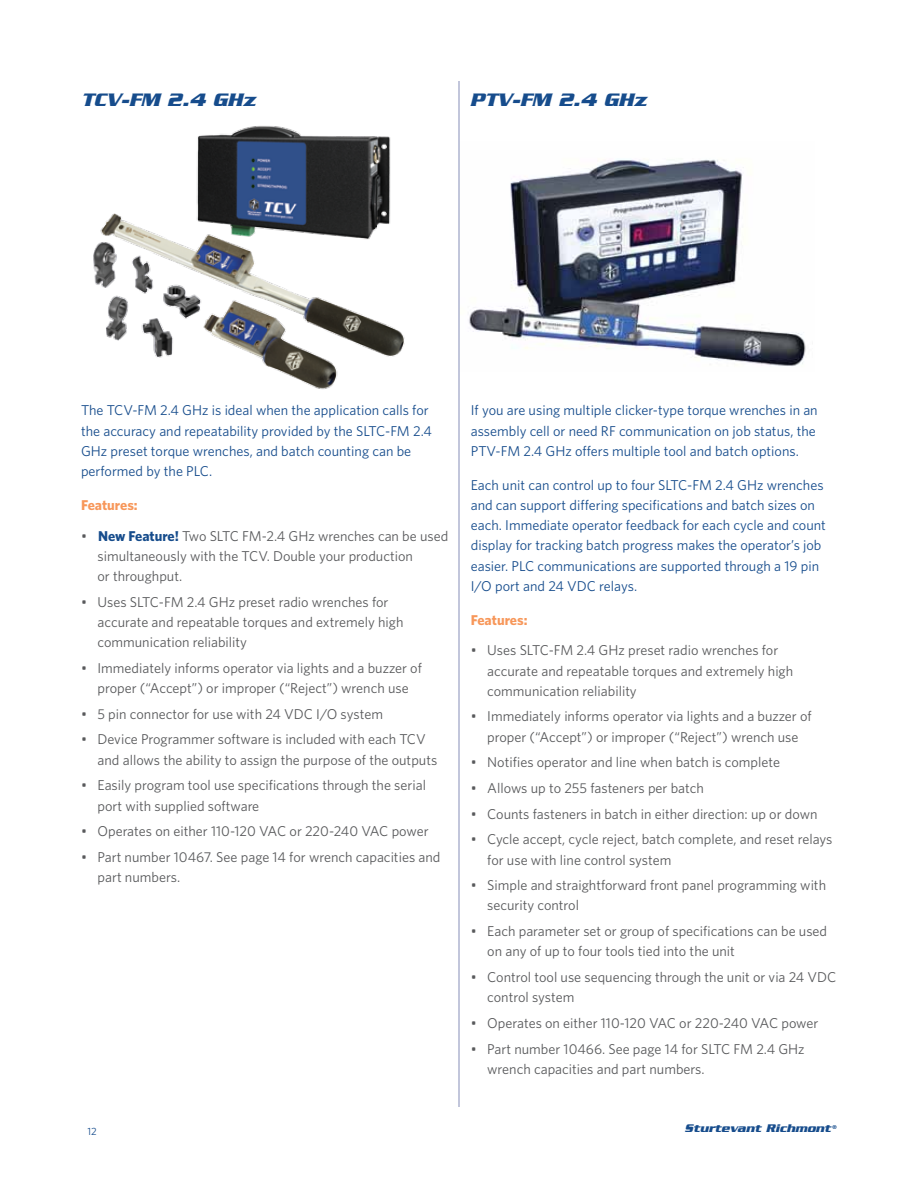
<style>
.page{position:relative;width:918px;height:1188px;background:#fff}
.page>*{position:absolute;margin:0;border:0;box-sizing:border-box;transform-origin:0 0}
.t1{font:italic 700 19.5px "Serpentine";color:#164c8c}
.t2{font:14.25px/20.2px "Whitney";color:#58595b}
.t3{font:14.25px/20.2px "Whitney";color:#164c8c}
.t4{font:700 14.25px "Whitney";color:#f7975a}
.t5{font:italic 700 12px "Serpentine";color:#164c8c}
.t6{font:10.5px "Whitney";color:#164c8c}
.s1{font-weight:700;color:#164c8c}
</style>
<div class="page">
<img style="left:93px;top:126px;width:312px;height:263px">
<img style="left:469px;top:159px;width:337px;height:207px">
<hr style="left:459px;top:81px;width:1px;height:1026px;background:#868fb8">
<h1 class="t1" style="left:81px;top:89px;width:176px">TCV-FM 2.4 GHz</h1>
<h1 class="t1" style="left:470px;top:89px;width:178px">PTV-FM 2.4 GHz</h1>
<p class="t3" style="left:81px;top:400px;width:352px">The TCV-FM 2.4 GHz is ideal when the application calls for the accuracy and repeatability provided by the SLTC-FM 2.4<br>GHz preset torque wrenches, and batch counting can be performed by the PLC.</p>
<p class="t4" style="left:81px;top:496px;width:58px">Features:</p>
<p class="t2" style="left:98px;top:525px;width:352px;text-indent:-17px">• <span class="s1">New Feature!</span> Two SLTC FM-2.4 GHz wrenches can be used simultaneously with the TCV. Double your production<br>or throughput.</p>
<p class="t2" style="left:98px;top:591px;width:307px;text-indent:-17px">• Uses SLTC-FM 2.4 GHz preset radio wrenches for accurate and repeatable torques and extremely high communication reliability</p>
<p class="t2" style="left:81px;top:658px;width:343px;text-align:center">• Immediately informs operator via lights and a buzzer of proper (“Accept”) or improper (“Reject”) wrench use</p>
<p class="t2" style="left:81px;top:703px;width:304px">• 5 pin connector for use with 24 VDC I/O system</p>
<p class="t2" style="left:98px;top:729px;width:341px;text-indent:-17px">• Device Programmer software is included with each TCV and allows the ability to assign the purpose of the outputs</p>
<p class="t2" style="left:98px;top:775px;width:330px;text-indent:-17px">• Easily program tool use specifications through the serial port with supplied software</p>
<p class="t2" style="left:81px;top:821px;width:349px">• Operates on either 110-120 VAC or 220-240 VAC power</p>
<p class="t2" style="left:98px;top:847px;width:344px;text-indent:-17px">• Part number 10467. See page 14 for wrench capacities and part numbers.</p>
<p class="t3" style="left:471px;top:400px;width:349px">If you are using multiple clicker-type torque wrenches in an assembly cell or need RF communication on job status, the<br>PTV-FM 2.4 GHz offers multiple tool and batch options.</p>
<p class="t3" style="left:471px;top:474px;width:357px">Each unit can control up to four SLTC-FM 2.4 GHz wrenches and can support differing specifications and batch sizes on each. Immediate operator feedback for each cycle and count display for tracking batch progress makes the operator’s job easier. PLC communications are supported through a 19 pin I/O port and 24 VDC relays.</p>
<p class="t4" style="left:471px;top:611px;width:58px">Features:</p>
<p class="t2" style="left:487px;top:640px;width:307px;text-indent:-17px">• Uses SLTC-FM 2.4 GHz preset radio wrenches for accurate and repeatable torques and extremely high communication reliability</p>
<p class="t2" style="left:471px;top:706px;width:343px;text-align:center">• Immediately informs operator via lights and a buzzer of proper (“Accept”) or improper (“Reject”) wrench use</p>
<p class="t2" style="left:471px;top:752px;width:311px">• Notifies operator and line when batch is complete</p>
<p class="t2" style="left:471px;top:778px;width:235px">• Allows up to 255 fasteners per batch</p>
<p class="t2" style="left:471px;top:803px;width:348px">• Counts fasteners in batch in either direction: up or down</p>
<p class="t2" style="left:487px;top:829px;width:347px;text-indent:-17px">• Cycle accept, cycle reject, batch complete, and reset relays for use with line control system</p>
<p class="t2" style="left:487px;top:875px;width:340px;text-indent:-17px">• Simple and straightforward front panel programming with security control</p>
<p class="t2" style="left:487px;top:921px;width:341px;text-indent:-17px">• Each parameter set or group of specifications can be used on any of up to four tools tied into the unit</p>
<p class="t2" style="left:487px;top:967px;width:351px;text-indent:-17px">• Control tool use sequencing through the unit or via 24 VDC control system</p>
<p class="t2" style="left:471px;top:1013px;width:349px">• Operates on either 110-120 VAC or 220-240 VAC power</p>
<p class="t2" style="left:487px;top:1038px;width:319px;text-indent:-17px">• Part number 10466. See page 14 for SLTC FM 2.4 GHz wrench capacities and part numbers.</p>
<p class="t6" style="left:88px;top:1125px;width:11px">12</p>
<p class="t5" style="left:685px;top:1122px;width:154px">Sturtevant Richmont <sup>®</sup></p>
</div>
